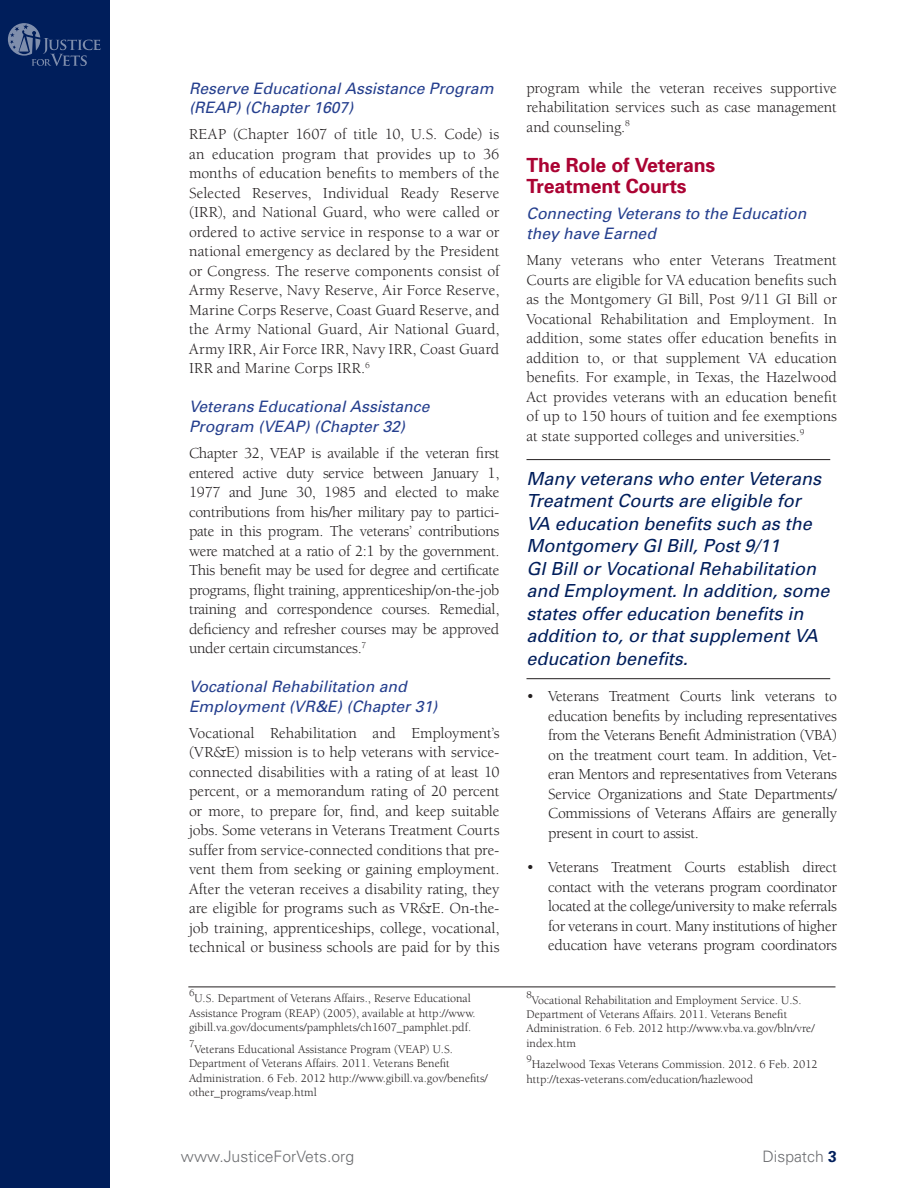
<style>
.page{position:relative;width:918px;height:1188px;background:#fff}
.page>*{position:absolute;margin:0;border:0;box-sizing:border-box;transform-origin:0 0}
.Body_Copy{font:700 19.5px/21px "Univers";letter-spacing:-.01em;color:#ab0333}
.Call_Out{font:italic 18px/22.5px "Univers";color:#001e5b}
.Body_Copy-2{font:15.75px/19.5px "Berkeley";color:#231f20;text-align:justify}
.List_Paragraph{font:15.75px/19.5px "Berkeley";letter-spacing:-.02em;color:#231f20;text-align:justify}
.SUBHEAD{font:italic 15.75px/19.5px "Univers";color:#253f8e}
.t1{font:300 15.75px "Univers";color:#6c6d70}
.t2{font:12px/14.4px "Berkeley";color:#231f20}
.t3{font:10.5px "Berkeley";color:#231f20}
.s1{font-weight:700;color:#001e5b}
</style>
<div class="page">
<div style="left:0;top:0;width:110px;height:1188px;background:#001e5b"></div>
<svg style="left:8px;top:23px;width:92px;height:43px"></svg>
<hr style="left:526px;top:459px;width:304px;height:1px;background:#231f20">
<hr style="left:526px;top:678px;width:304px;height:1px;background:#231f20">
<hr style="left:188px;top:987px;width:647px;height:1px;background:#231f20">
<p class="SUBHEAD" style="left:189px;top:78px;width:306px">Reserve Educational Assistance Program (REAP) (Chapter 1607)</p>
<p class="Body_Copy-2" style="left:189px;top:125px;width:312px">REAP (Chapter 1607 of title 10, U.S. Code) is an education program that provides up to 36 months of education benefits to members of the Selected Reserves, Individual Ready Reserve (IRR), and National Guard, who were called or ordered to active service in response to a war or national emergency as declared by the President or Congress. The reserve components consist of Army Reserve, Navy Reserve, Air Force Reserve, Marine Corps Reserve, Coast Guard Reserve, and the Army National Guard, Air National Guard, Army IRR, Air Force IRR, Navy IRR, Coast Guard IRR and Marine Corps IRR.<sup>6</sup></p>
<p class="SUBHEAD" style="left:189px;top:397px;width:242px">Veterans Educational Assistance<br>Program (VEAP) (Chapter 32)</p>
<p class="Body_Copy-2" style="left:189px;top:444px;width:312px">Chapter 32, VEAP is available if the veteran first entered active duty service between January 1, 1977 and June 30, 1985 and elected to make contributions from his/her military pay to partici&shy;pate in this program. The veterans’ contributions were matched at a ratio of 2:1 by the government.<br>This benefit may be used for degree and certificate programs, flight training, apprenticeship/on-the-job training and correspondence courses. Remedial, deficiency and refresher courses may be approved under certain circumstances.<sup>7</sup></p>
<p class="SUBHEAD" style="left:189px;top:677px;width:250px">Vocational Rehabilitation and<br>Employment (VR&amp;E) (Chapter 31)</p>
<p class="Body_Copy-2" style="left:189px;top:724px;width:312px">Vocational Rehabilitation and Employment’s (VR&amp;E) mission is to help veterans with service&shy;connected disabilities with a rating of at least 10 percent, or a memorandum rating of 20 percent or more, to prepare for, find, and keep suitable jobs. Some veterans in Veterans Treatment Courts suffer from service-connected conditions that pre&shy;vent them from seeking or gaining employment.<br>After the veteran receives a disability rating, they are eligible for programs such as VR&amp;E. On-the&shy;job training, apprenticeships, college, vocational, technical or business schools are paid for by this</p>
<p class="t3" style="left:189px;top:988px;width:7px">6</p>
<p class="t2" style="left:189px;top:992px;width:288px;text-align:center">U.S. Department of Veterans Affairs., Reserve Educational<br>Assistance Program (REAP) (2005), available at http://www. gibill.va.gov/documents/pamphlets/ch1607_pamphlet.pdf.</p>
<p class="t3" style="left:189px;top:1038px;width:7px">7</p>
<p class="t2" style="left:189px;top:1042px;width:300px;text-indent:5px">Veterans Educational Assistance Program (VEAP) U.S.<br>Department of Veterans Affairs. 2011. Veterans Benefit Administration. 6 Feb. 2012 http://www.gibill.va.gov/benefits/ other_programs/veap.html</p>
<p class="Body_Copy-2" style="left:526px;top:78px;width:312px">program while the veteran receives supportive rehabilitation services such as case management and counseling.<sup>8</sup></p>
<p class="Body_Copy" style="left:526px;top:154px;width:190px">The Role of Veterans<br>Treatment Courts</p>
<p class="SUBHEAD" style="left:526px;top:204px;width:281px">Connecting Veterans to the Education they have Earned</p>
<p class="Body_Copy-2" style="left:526px;top:251px;width:312px">Many veterans who enter Veterans Treatment Courts are eligible for VA education benefits such as the Montgomery GI Bill, Post 9/11 GI Bill or Vocational Rehabilitation and Employment. In addition, some states offer education benefits in addition to, or that supplement VA education benefits. For example, in Texas, the Hazelwood Act provides veterans with an education benefit of up to 150 hours of tuition and fee exemptions at state supported colleges and universities.<sup>9</sup></p>
<p class="Call_Out" style="left:526px;top:467px;width:304px">Many veterans who enter Veterans<br>Treatment Courts are eligible for<br>VA education benefits such as the<br>Montgomery GI Bill, Post 9/11<br>GI Bill or Vocational Rehabilitation and Employment. In addition, some states offer education benefits in addition to, or that supplement VA education benefits.</p>
<p class="List_Paragraph" style="left:548px;top:687px;width:290px;text-indent:-22px">• Veterans Treatment Courts link veterans to education benefits by including representatives from the Veterans Benefit Administration (VBA) on the treatment court team. In addition, Vet&shy;eran Mentors and representatives from Veterans Service Organizations and State Departments/ Commissions of Veterans Affairs are generally present in court to assist.</p>
<p class="List_Paragraph" style="left:548px;top:858px;width:290px;text-indent:-22px">• Veterans Treatment Courts establish direct contact with the veterans program coordinator located at the college/university to make referrals for veterans in court. Many institutions of higher education have veterans program coordinators</p>
<p class="t3" style="left:526px;top:989px;width:7px">8</p>
<p class="t2" style="left:526px;top:993px;width:290px;text-indent:5px">Vocational Rehabilitation and Employment Service. U.S.<br>Department of Veterans Affairs. 2011. Veterans Benefit Administration. 6 Feb. 2012 http://www.vba.va.gov/bln/vre/ index.htm</p>
<p class="t3" style="left:526px;top:1054px;width:7px">9</p>
<p class="t2" style="left:526px;top:1058px;width:293px;text-indent:5px">Hazelwood Texas Veterans Commission. 2012. 6 Feb. 2012 http://texas-veterans.com/education/hazlewood</p>
<p class="t1" style="left:181px;top:1147px;width:175px">www.JusticeForVets.org</p>
<p class="t1" style="left:763px;top:1147px;width:76px">Dispatch <span class="s1">3</span></p>
</div>
